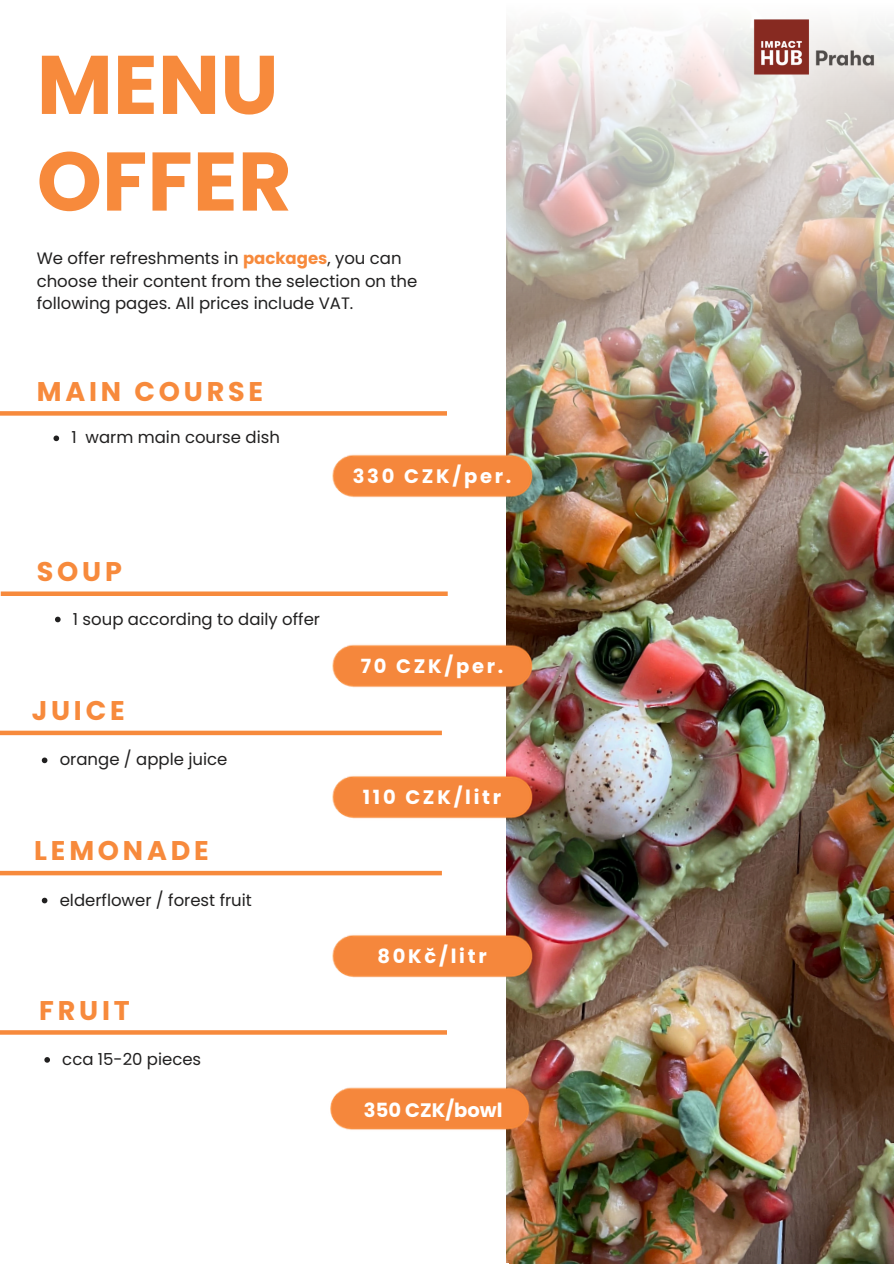
<style>
.page{position:relative;width:894px;height:1264px;background:#fff}
.page>*{position:absolute;margin:0;border:0;box-sizing:border-box;transform-origin:0 0}
.t1{font:700 82.95px/96.6px "Poppins";color:#f78a3c}
.t2{font:700 27px "Poppins";letter-spacing:.14em;color:#f78a3c}
.t3{font:700 19.5px "Poppins";letter-spacing:.14em;color:#fff}
.t4{font:700 19.5px "Poppins";color:#fff}
.t5{font:16.5px/22.5px "Poppins";color:#212020}
.s1{font-weight:700;color:#f78a3c}
</style>
<div class="page">
<img style="left:507px;top:515px;width:386px;height:748px">
<img style="left:506px;top:23px;width:387px;height:492px">
<svg style="left:0;top:411px;width:447px;height:4px;fill:#f78a3c"></svg>
<div style="left:1px;top:591px;width:446px;height:5px;background:#f78a3c"></div>
<div style="left:0;top:870px;width:442px;height:5px;background:#f78a3c"></div>
<img style="left:332px;top:638px;width:213px;height:57px">
<svg style="left:55px;top:616px;width:6px;height:6px"></svg>
<img style="left:332px;top:449px;width:213px;height:56px">
<img style="left:332px;top:929px;width:213px;height:56px">
<svg style="left:53px;top:435px;width:6px;height:6px"></svg>
<img style="left:752px;top:19px;width:124px;height:58px">
<div style="left:0;top:730px;width:442px;height:5px;background:#f78a3c"></div>
<img style="left:332px;top:770px;width:213px;height:56px">
<svg style="left:0;top:1030px;width:447px;height:4px;fill:#f78a3c"></svg>
<img style="left:330px;top:1068px;width:265px;height:83px">
<svg style="left:42px;top:757px;width:5px;height:6px"></svg>
<svg style="left:42px;top:897px;width:5px;height:6px"></svg>
<svg style="left:44px;top:1057px;width:6px;height:5px"></svg>
<h1 class="t1" style="left:37px;top:37px;width:256px">MENU<br>OFFER</h1>
<p class="t5" style="left:37px;top:247px;width:382px">We offer refreshments in <span class="s1">packages</span>, you can choose their content from the selection on the following pages. All prices include VAT.</p>
<h2 class="t2" style="left:37px;top:372px;width:228px">MAIN COURSE</h2>
<p class="t5" style="left:71px;top:426px;width:210px">1 warm main course dish</p>
<h2 class="t2" style="left:37px;top:552px;width:87px">SOUP</h2>
<p class="t5" style="left:73px;top:607px;width:249px">1 soup according to daily offer</p>
<h2 class="t2" style="left:32px;top:691px;width:94px">JUICE</h2>
<p class="t5" style="left:60px;top:748px;width:169px">orange / apple juice</p>
<h2 class="t2" style="left:34px;top:831px;width:176px">LEMONADE</h2>
<p class="t5" style="left:60px;top:888px;width:193px">elderflower / forest fruit</p>
<h2 class="t2" style="left:39px;top:991px;width:92px">FRUIT</h2>
<p class="t5" style="left:62px;top:1047px;width:140px">cca 15-20 pieces</p>
<p class="t3" style="left:352px;top:462px;width:160px">330 CZK/per.</p>
<p class="t3" style="left:360px;top:652px;width:144px">70 CZK/per.</p>
<p class="t3" style="left:363px;top:783px;width:140px">110 CZK/litr</p>
<p class="t3" style="left:377px;top:943px;width:111px">80Kč/litr</p>
<p class="t4" style="left:364px;top:1096px;width:140px">350 CZK/bowl</p>
</div>
